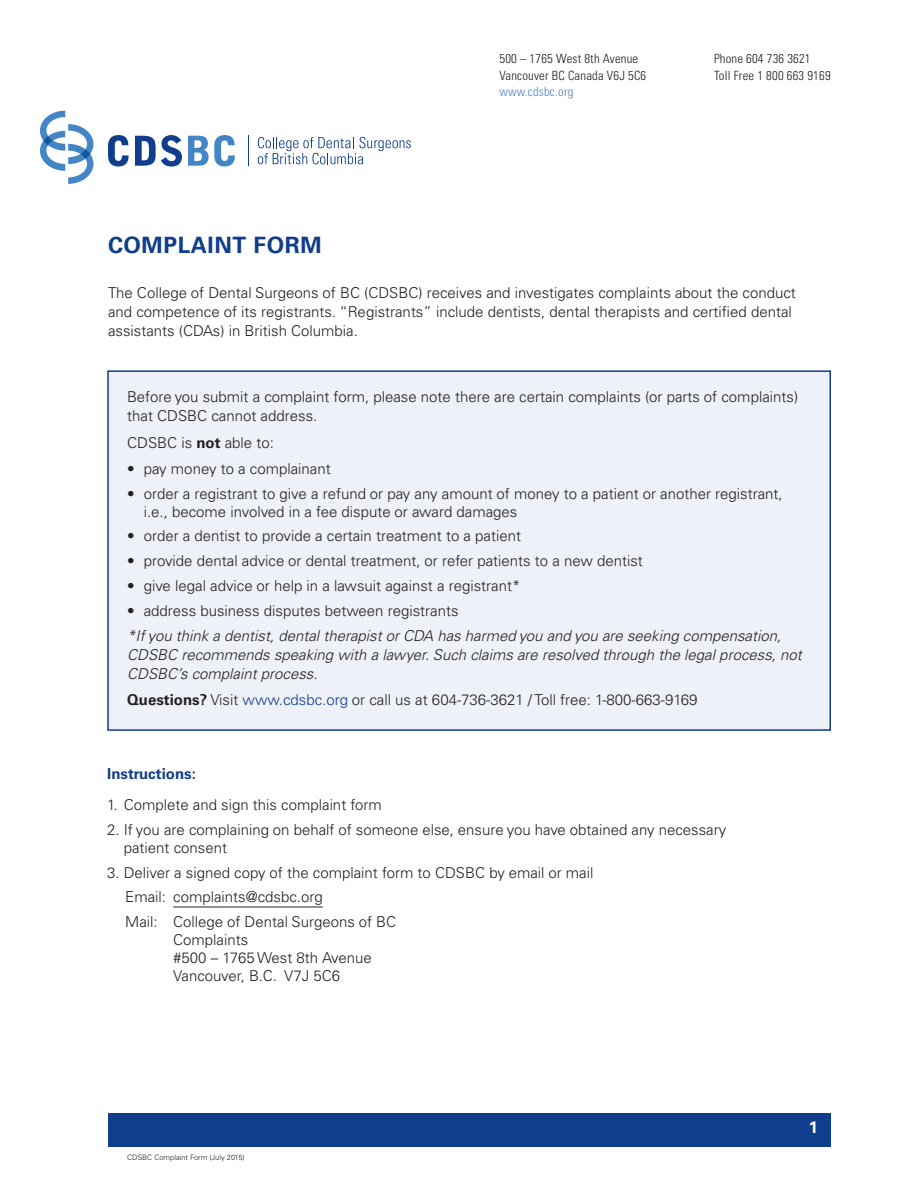
<style>
.page{position:relative;width:918px;height:1188px;background:#fff}
.page>*{position:absolute;margin:0;border:0;box-sizing:border-box;transform-origin:0 0}
.Main_Head{font:700 22.5px "Univers LT Pro 65";letter-spacing:.025em;color:#103d8c}
.Body{font:700 16.5px "Univers LT Pro 65";color:#fff}
.List1{font:300 15px/18px "Univers LT Pro 45";color:#231f20}
.Body-2{font:300 15px/18.8px "Univers LT Pro 45";color:#231f20}
.Body-3{font:italic 300 15px/18.8px "Univers LT Pro 45";color:#231f20}
.List_4{font:300 15px "Univers LT Pro 45";color:#231f20}
.Subhead_2747{font:700 15px "Univers LT Pro 65";color:#103d8c}
.t1{font:300 condensed 12.75px "Univers LT Std";letter-spacing:.015em;color:#231f20}
.t2{font:300 condensed 12.75px "Univers LT Std";letter-spacing:.015em;color:#4d84c4}
.t3{font:300 7.5px "Univers LT Pro 45";color:#231f20}
.s1{font-family:"Univers LT Pro 65";font-weight:700}
.s2{color:#103d8c}
</style>
<div class="page">
<div style="left:107px;top:370px;width:724px;height:361px;background:#eef1f8;border:2px solid #103d8c"></div>
<div style="left:108px;top:1113px;width:722px;height:34px;background:#103d8c"></div>
<svg style="left:40px;top:111px;width:53px;height:73px"></svg>
<svg style="left:108px;top:135px;width:21px;height:32px"></svg>
<svg style="left:135px;top:135px;width:47px;height:32px"></svg>
<svg style="left:258px;top:137px;width:153px;height:27px"></svg>
<hr style="left:249px;top:136px;width:1px;height:30px;background:#103d8c">
<svg style="left:188px;top:135px;width:47px;height:32px"></svg>
<svg style="left:43px;top:136px;width:10px;height:9px"></svg>
<svg style="left:81px;top:149px;width:9px;height:10px"></svg>
<hr style="left:173px;top:907px;width:150px;height:1px;background:#231f20">
<p class="Main_Head" style="left:108px;top:231px;width:215px">COMPLAINT FORM</p>
<p class="t1" style="left:500px;top:51px;width:140px">500 – 1765 West 8th Avenue</p>
<p class="t1" style="left:500px;top:68px;width:148px">Vancouver BC Canada V6J 5C6</p>
<p class="t2" style="left:500px;top:84px;width:75px">www.cdsbc.org</p>
<p class="t1" style="left:714px;top:51px;width:98px">Phone 604 736 3621</p>
<p class="t1" style="left:714px;top:68px;width:118px">Toll Free 1 800 663 9169</p>
<p class="Body-2" style="left:108px;top:283px;width:689px">The College of Dental Surgeons of BC (CDSBC) receives and investigates complaints about the conduct and competence of its registrants. “Registrants” include dentists, dental therapists and certified dental assistants (CDAs) in British Columbia.</p>
<p class="Body-2" style="left:127px;top:387px;width:672px">Before you submit a complaint form, please note there are certain complaints (or parts of complaints) that CDSBC cannot address.</p>
<p class="Body-2" style="left:127px;top:433px;width:148px">CDSBC is <span class="s1">not</span> able to:</p>
<p class="List1" style="left:127px;top:459px;width:205px">• pay money to a complainant</p>
<p class="List1" style="left:144px;top:484px;width:640px;text-indent:-16px">• order a registrant to give a refund or pay any amount of money to a patient or another registrant, i.e., become involved in a fee dispute or award damages</p>
<p class="List1" style="left:127px;top:527px;width:395px">• order a dentist to provide a certain treatment to a patient</p>
<p class="List1" style="left:127px;top:552px;width:517px">• provide dental advice or dental treatment, or refer patients to a new dentist</p>
<p class="List1" style="left:127px;top:576px;width:395px">• give legal advice or help in a lawsuit against a registrant*</p>
<p class="List1" style="left:127px;top:601px;width:333px">• address business disputes between registrants</p>
<p class="Body-3" style="left:127px;top:626px;width:676px">*If you think a dentist, dental therapist or CDA has harmed you and you are seeking compensation,<br>CDSBC recommends speaking with a lawyer. Such claims are resolved through the legal process, not<br>CDSBC’s complaint process.</p>
<p class="Body-2" style="left:127px;top:691px;width:572px"><span class="s1">Questions?</span> Visit <span class="s2">www.cdsbc.org</span> or call us at 604-736-3621 / Toll free: 1-800-663-9169</p>
<p class="Subhead_2747" style="left:107px;top:765px;width:90px">Instructions:</p>
<p class="List1" style="left:107px;top:796px;width:276px">1. Complete and sign this complaint form</p>
<p class="List1" style="left:124px;top:821px;width:604px;text-indent:-16px">2. If you are complaining on behalf of someone else, ensure you have obtained any necessary patient consent</p>
<p class="List1" style="left:107px;top:863px;width:488px">3. Deliver a signed copy of the complaint form to CDSBC by email or mail</p>
<p class="List_4" style="left:125px;top:888px;width:199px">Email: complaints@cdsbc.org</p>
<p class="List_4" style="left:125px;top:913px;width:273px">Mail: College of Dental Surgeons of BC</p>
<p class="List_4" style="left:173px;top:931px;width:77px">Complaints</p>
<p class="List_4" style="left:173px;top:949px;width:200px">#500 – 1765 West 8th Avenue</p>
<p class="List_4" style="left:173px;top:967px;width:168px">Vancouver, B.C. V7J 5C6</p>
<p class="t3" style="left:127px;top:1153px;width:119px">CDSBC Complaint Form (July 2015)</p>
<p class="Body" style="left:809px;top:1118px;width:11px">1</p>
</div>
